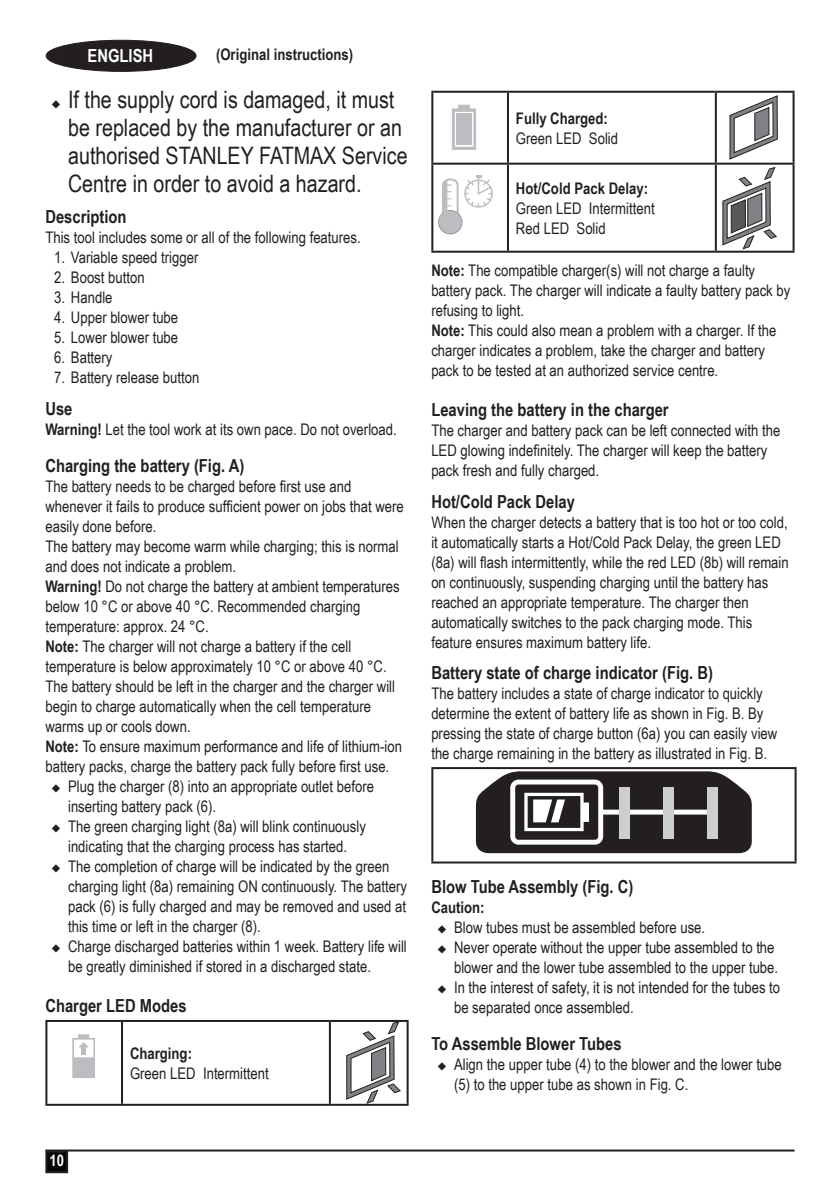
<style>
.page{position:relative;width:840px;height:1191px;background:#fff}
.page>*{position:absolute;margin:0;border:0;box-sizing:border-box;transform-origin:0 0}
.bullet1{font:24px/28px "Arial Narrow";color:#231f20}
.body{font:700 18px "Arial Narrow";color:#231f20}
.t1{font:700 18px "Arial Narrow";color:#fff}
.body-2{font:16px/20px "Arial Narrow";color:#231f20}
.bullet1-2{font:16px/20px "Arial Narrow";color:#231f20}
.list{font:16px "Arial Narrow";color:#231f20}
.body-3{font:700 16px "Arial Narrow";color:#231f20}
.bullet1-3{font:700 16px "Arial Narrow";color:#231f20}
.t2{font:700 16px "Arial Narrow";color:#fff}
.s1{font-weight:700}
</style>
<div class="page">
<hr style="left:45px;top:1149px;width:749px;height:2px;background:#231f20">
<div style="left:46px;top:1151px;width:21px;height:21px;background:#060606"></div>
<div style="left:45px;top:1150px;width:23px;height:23px;border:2px solid #231f20"></div>
<div style="left:46px;top:40px;width:150px;height:31px;background:#231f20;border-radius:50%"></div>
<div style="left:46px;top:40px;width:150px;height:32px;border:1px solid #231f20;border-radius:50%"></div>
<hr style="left:45px;top:1020px;width:77px;height:2px;background:#231f20">
<hr style="left:45px;top:1022px;width:2px;height:81px;background:#231f20">
<hr style="left:122px;top:1020px;width:208px;height:2px;background:#231f20">
<hr style="left:121px;top:1022px;width:2px;height:81px;background:#231f20">
<hr style="left:330px;top:1020px;width:78px;height:2px;background:#231f20">
<hr style="left:329px;top:1022px;width:2px;height:81px;background:#231f20">
<hr style="left:406px;top:1022px;width:2px;height:81px;background:#231f20">
<hr style="left:45px;top:1103px;width:77px;height:2px;background:#231f20">
<hr style="left:122px;top:1103px;width:208px;height:2px;background:#231f20">
<hr style="left:330px;top:1103px;width:78px;height:2px;background:#231f20">
<hr style="left:431px;top:91px;width:76px;height:2px;background:#231f20">
<hr style="left:431px;top:93px;width:2px;height:70px;background:#231f20">
<hr style="left:507px;top:91px;width:208px;height:2px;background:#231f20">
<hr style="left:506px;top:93px;width:2px;height:70px;background:#231f20">
<hr style="left:715px;top:91px;width:79px;height:2px;background:#231f20">
<hr style="left:714px;top:93px;width:2px;height:70px;background:#231f20">
<hr style="left:792px;top:93px;width:2px;height:70px;background:#231f20">
<hr style="left:431px;top:163px;width:76px;height:2px;background:#231f20">
<hr style="left:431px;top:165px;width:2px;height:86px;background:#231f20">
<hr style="left:507px;top:163px;width:208px;height:2px;background:#231f20">
<hr style="left:506px;top:165px;width:2px;height:86px;background:#231f20">
<hr style="left:715px;top:163px;width:79px;height:2px;background:#231f20">
<hr style="left:714px;top:165px;width:2px;height:86px;background:#231f20">
<hr style="left:792px;top:165px;width:2px;height:86px;background:#231f20">
<hr style="left:431px;top:251px;width:76px;height:2px;background:#231f20">
<hr style="left:507px;top:251px;width:208px;height:2px;background:#231f20">
<hr style="left:715px;top:251px;width:79px;height:2px;background:#231f20">
<hr style="left:431px;top:767px;width:365px;height:2px;background:#231f20">
<hr style="left:431px;top:769px;width:2px;height:92px;background:#231f20">
<hr style="left:794px;top:769px;width:2px;height:92px;background:#231f20">
<hr style="left:431px;top:861px;width:365px;height:2px;background:#231f20">
<svg style="left:475px;top:771px;width:276px;height:82px"></svg>
<div style="left:618px;top:787px;width:11px;height:51px;background:#cdced0"></div>
<div style="left:662px;top:787px;width:11px;height:51px;background:#cdced0"></div>
<div style="left:706px;top:787px;width:11px;height:51px;background:#cdced0"></div>
<svg style="left:346px;top:1022px;width:55px;height:81px"></svg>
<svg style="left:729px;top:95px;width:48px;height:65px"></svg>
<svg style="left:722px;top:167px;width:54px;height:82px"></svg>
<div style="left:438px;top:211px;width:23px;height:23px;background:#bcbdc0;border-radius:50%"></div>
<svg style="left:440px;top:175px;width:53px;height:46px"></svg>
<svg style="left:452px;top:105px;width:24px;height:45px"></svg>
<div style="left:456px;top:113px;width:15px;height:32px;background:#bcbdc0"></div>
<svg style="left:72px;top:1034px;width:23px;height:44px"></svg>
<p class="t1" style="left:87px;top:42px;width:67px">ENGLISH</p>
<p class="body-3" style="left:216px;top:42px;width:139px">(Original instructions)</p>
<p class="bullet1" style="left:68px;top:85px;width:341px;text-indent:-17px">◆ If the supply cord is damaged, it must be replaced by the manufacturer or an authorised STANLEY FATMAX Service Centre in order to avoid a hazard.</p>
<p class="body" style="left:45px;top:203px;width:83px">Description</p>
<p class="body-2" style="left:45px;top:227px;width:317px">This tool includes some or all of the following features.</p>
<p class="list" style="left:54px;top:246px;width:145px">1. Variable speed trigger</p>
<p class="list" style="left:54px;top:266px;width:92px">2. Boost button</p>
<p class="list" style="left:54px;top:286px;width:60px">3. Handle</p>
<p class="list" style="left:54px;top:306px;width:125px">4. Upper blower tube</p>
<p class="list" style="left:54px;top:326px;width:125px">5. Lower blower tube</p>
<p class="list" style="left:54px;top:346px;width:60px">6. Battery</p>
<p class="list" style="left:54px;top:366px;width:146px">7. Battery release button</p>
<p class="body" style="left:45px;top:395px;width:29px">Use</p>
<p class="body-2" style="left:45px;top:418px;width:353px"><span class="s1">Warning!</span> Let the tool work at its own pace. Do not overload.</p>
<p class="body" style="left:45px;top:452px;width:200px">Charging the battery (Fig. A)</p>
<p class="body-2" style="left:45px;top:475px;width:360px">The battery needs to be charged before first use and whenever it fails to produce sufficient power on jobs that were easily done before.<br>The battery may become warm while charging; this is normal and does not indicate a problem.</p>
<p class="body-2" style="left:45px;top:575px;width:355px"><span class="s1">Warning!</span> Do not charge the battery at ambient temperatures below 10 °C or above 40 °C. Recommended charging temperature: approx. 24 °C.</p>
<p class="body-2" style="left:45px;top:635px;width:342px"><span class="s1">Note:</span> The charger will not charge a battery if the cell temperature is below approximately 10 °C or above 40 °C.</p>
<p class="body-2" style="left:45px;top:675px;width:351px">The battery should be left in the charger and the charger will begin to charge automatically when the cell temperature warms up or cools down.</p>
<p class="bullet1-2" style="left:45px;top:735px;width:358px"><span class="s1">Note:</span> To ensure maximum performance and life of lithium-ion battery packs, charge the battery pack fully before first use.</p>
<p class="bullet1-2" style="left:68px;top:775px;width:307px;text-indent:-17px">◆ Plug the charger (8) into an appropriate outlet before inserting battery pack (6).</p>
<p class="bullet1-2" style="left:51px;top:815px;width:316px;text-align:center">◆ The green charging light (8a) will blink continuously indicating that the charging process has started.</p>
<p class="bullet1-2" style="left:68px;top:855px;width:340px;text-indent:-17px">◆ The completion of charge will be indicated by the green charging light (8a) remaining ON continuously. The battery pack (6) is fully charged and may be removed and used at this time or left in the charger (8).</p>
<p class="bullet1-2" style="left:68px;top:935px;width:340px;text-indent:-17px">◆ Charge discharged batteries within 1 week. Battery life will be greatly diminished if stored in a discharged state.</p>
<p class="body" style="left:45px;top:992px;width:143px">Charger LED Modes</p>
<p class="body-3" style="left:130px;top:1041px;width:63px">Charging:</p>
<p class="body-2" style="left:130px;top:1062px;width:140px">Green LED Intermittent</p>
<p class="body-3" style="left:515px;top:106px;width:93px">Fully Charged:</p>
<p class="body-2" style="left:515px;top:127px;width:104px">Green LED Solid</p>
<p class="body-3" style="left:515px;top:176px;width:133px">Hot/Cold Pack Delay:</p>
<p class="body-2" style="left:515px;top:197px;width:140px">Green LED Intermittent</p>
<p class="body-2" style="left:515px;top:217px;width:91px">Red LED Solid</p>
<p class="body-2" style="left:431px;top:260px;width:360px"><span class="s1">Note:</span> The compatible charger(s) will not charge a faulty battery pack. The charger will indicate a faulty battery pack by refusing to light.</p>
<p class="body-2" style="left:431px;top:320px;width:346px"><span class="s1">Note:</span> This could also mean a problem with a charger. If the charger indicates a problem, take the charger and battery pack to be tested at an authorized service centre.</p>
<p class="body" style="left:431px;top:396px;width:239px">Leaving the battery in the charger</p>
<p class="body-2" style="left:431px;top:420px;width:350px">The charger and battery pack can be left connected with the<br>LED glowing indefinitely. The charger will keep the battery pack fresh and fully charged.</p>
<p class="body" style="left:431px;top:488px;width:145px">Hot/Cold Pack Delay</p>
<p class="body-2" style="left:431px;top:511px;width:359px">When the charger detects a battery that is too hot or too cold, it automatically starts a Hot/Cold Pack Delay, the green LED (8a) will flash intermittently, while the red LED (8b) will remain on continuously, suspending charging until the battery has reached an appropriate temperature. The charger then automatically switches to the pack charging mode. This feature ensures maximum battery life.</p>
<p class="body" style="left:431px;top:659px;width:283px">Battery state of charge indicator (Fig. B)</p>
<p class="body-2" style="left:431px;top:683px;width:347px">The battery includes a state of charge indicator to quickly determine the extent of battery life as shown in Fig. B. By pressing the state of charge button (6a) you can easily view the charge remaining in the battery as illustrated in Fig. B.</p>
<p class="body" style="left:431px;top:872px;width:203px">Blow Tube Assembly (Fig. C)</p>
<p class="bullet1-3" style="left:431px;top:894px;width:55px">Caution:</p>
<p class="bullet1-2" style="left:437px;top:916px;width:269px">◆ Blow tubes must be assembled before use.</p>
<p class="bullet1-2" style="left:437px;top:936px;width:342px;text-align:right">◆ Never operate without the upper tube assembled to the blower and the lower tube assembled to the upper tube.</p>
<p class="bullet1-2" style="left:454px;top:976px;width:327px;text-indent:-17px">◆ In the interest of safety, it is not intended for the tubes to be separated once assembled.</p>
<p class="body" style="left:431px;top:1029px;width:192px">To Assemble Blower Tubes</p>
<p class="bullet1-2" style="left:454px;top:1053px;width:329px;text-indent:-17px">◆ Align the upper tube (4) to the blower and the lower tube (5) to the upper tube as shown in Fig. C.</p>
<p class="t2" style="left:49px;top:1148px;width:16px">10</p>
</div>
